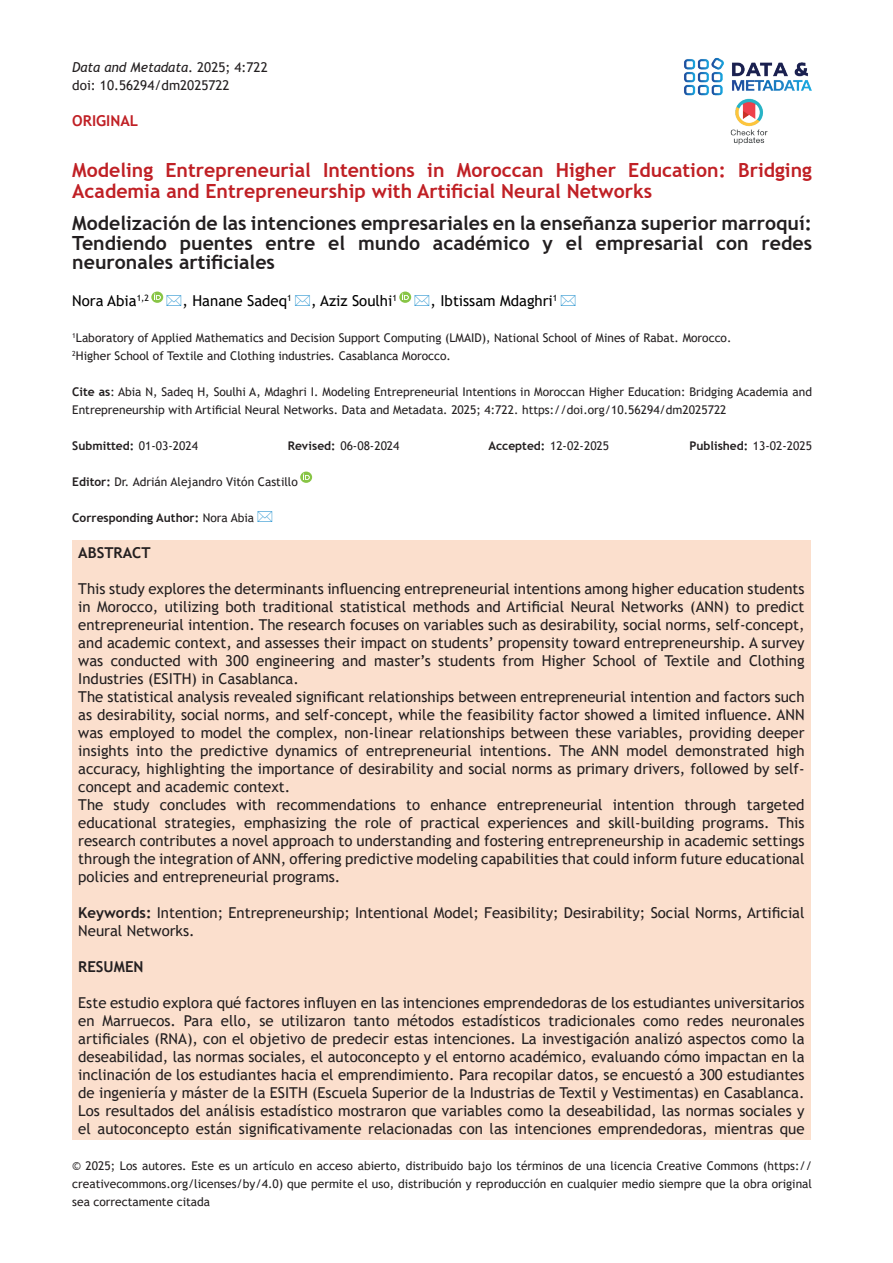
<style>
.page{position:relative;width:893px;height:1263px;background:#fff}
.page>*{position:absolute;margin:0;border:0;box-sizing:border-box;transform-origin:0 0}
.t1{font:700 19.5px/19.5px "Trebuchet MS";color:#231f20;text-align:justify}
.t2{font:700 19.5px/21px "Trebuchet MS";color:#c02025}
.Body_Text{font:15px/18px "Trebuchet MS";color:#231f20;text-align:justify}
.t3{font:15px "Trebuchet MS";color:#000}
.Heading_1{font:700 15px "Trebuchet MS";color:#231f20}
.t4{font:700 15px "Trebuchet MS";color:#c02025}
.t5{font:italic 13.5px "Trebuchet MS";color:#231f20}
.t6{font:13.5px "Trebuchet MS";color:#231f20}
.t7{font:12px/18px "Trebuchet MS";color:#231f20;text-align:justify}
.t8{font:700 12px "Trebuchet MS";color:#231f20}
.s1{font-style:normal}
.s2{font-weight:700}
.s3{font-weight:400}
</style>
<div class="page">
<img style="left:684px;top:57px;width:128px;height:39px">
<img style="left:730px;top:98px;width:38px;height:47px">
<div style="left:72px;top:540px;width:739px;height:600px;background:#fbdfcd"></div>
<svg style="left:300px;top:472px;width:12px;height:11px"></svg>
<svg style="left:151px;top:292px;width:13px;height:11px"></svg>
<svg style="left:399px;top:292px;width:13px;height:11px"></svg>
<p class="t5" style="left:72px;top:59px;width:197px">Data and Metadata<span class="s1">. 2025; 4:722</span></p>
<p class="t6" style="left:72px;top:77px;width:159px">doi: 10.56294/dm2025722</p>
<p class="t4" style="left:72px;top:111px;width:67px">ORIGINAL</p>
<p class="t2" style="left:72px;top:159px;width:741px">Modeling Entrepreneurial Intentions in Moroccan Higher Education: Bridging<br>Academia and Entrepreneurship with Artificial Neural Networks</p>
<p class="t1" style="left:72px;top:214px;width:741px">Modelización de las intenciones empresariales en la enseñanza superior marroquí:<br>Tendiendo puentes entre el mundo académico y el empresarial con redes neuronales artificiales</p>
<p class="t3" style="left:72px;top:291px;width:78px">Nora Abia<sup>1,2</sup></p>
<p class="t3" style="left:182px;top:291px;width:111px">, Hanane Sadeq<sup>1</sup></p>
<p class="t3" style="left:311px;top:291px;width:88px">, Aziz Soulhi<sup>1</sup></p>
<p class="t3" style="left:430px;top:291px;width:129px">, Ibtissam Mdaghri<sup>1</sup></p>
<p class="t7" style="left:72px;top:329px;width:661px"><sup>1</sup>Laboratory of Applied Mathematics and Decision Support Computing (LMAID), National School of Mines of Rabat. Morocco.</p>
<p class="t7" style="left:72px;top:347px;width:380px"><sup>2</sup>Higher School of Textile and Clothing industries. Casablanca Morocco.</p>
<p class="t7" style="left:72px;top:383px;width:741px"><span class="s2">Cite as</span>: Abia N, Sadeq H, Soulhi A, Mdaghri I. Modeling Entrepreneurial Intentions in Moroccan Higher Education: Bridging Academia and<br>Entrepreneurship with Artificial Neural Networks. Data and Metadata. 2025; 4:722. https://doi.org/10.56294/dm2025722</p>
<p class="t8" style="left:72px;top:438px;width:127px">Submitted: <span class="s3">01-03-2024</span></p>
<p class="t7" style="left:288px;top:437px;width:113px"><span class="s2">Revised:</span> 06-08-2024</p>
<p class="t7" style="left:488px;top:437px;width:122px"><span class="s2">Accepted:</span> 12-02-2025</p>
<p class="t8" style="left:689px;top:438px;width:124px">Published: <span class="s3">13-02-2025</span></p>
<p class="t7" style="left:72px;top:473px;width:227px"><span class="s2">Editor:</span> Dr. Adrián Alejandro Vitón Castillo</p>
<p class="t8" style="left:72px;top:510px;width:183px">Corresponding Author: <span class="s3">Nora Abia</span></p>
<p class="Heading_1" style="left:78px;top:543px;width:74px">ABSTRACT</p>
<p class="Body_Text" style="left:78px;top:580px;width:728px">This study explores the determinants influencing entrepreneurial intentions among higher education students in Morocco, utilizing both traditional statistical methods and Artificial Neural Networks (ANN) to predict entrepreneurial intention. The research focuses on variables such as desirability, social norms, self-concept, and academic context, and assesses their impact on students’ propensity toward entrepreneurship. A survey was conducted with 300 engineering and master’s students from Higher School of Textile and Clothing Industries (ESITH) in Casablanca.</p>
<p class="Body_Text" style="left:78px;top:688px;width:728px">The statistical analysis revealed significant relationships between entrepreneurial intention and factors such as desirability, social norms, and self-concept, while the feasibility factor showed a limited influence. ANN was employed to model the complex, non-linear relationships between these variables, providing deeper insights into the predictive dynamics of entrepreneurial intentions. The ANN model demonstrated high accuracy, highlighting the importance of desirability and social norms as primary drivers, followed by self&shy;concept and academic context.</p>
<p class="Body_Text" style="left:78px;top:796px;width:728px">The study concludes with recommendations to enhance entrepreneurial intention through targeted educational strategies, emphasizing the role of practical experiences and skill-building programs. This research contributes a novel approach to understanding and fostering entrepreneurship in academic settings through the integration of ANN, offering predictive modeling capabilities that could inform future educational policies and entrepreneurial programs.</p>
<p class="Body_Text" style="left:78px;top:904px;width:728px"><span class="s2">Keywords:</span> Intention; Entrepreneurship; Intentional Model; Feasibility; Desirability; Social Norms, Artificial<br>Neural Networks.</p>
<p class="Heading_1" style="left:78px;top:957px;width:67px">RESUMEN</p>
<p class="Body_Text" style="left:78px;top:994px;width:728px">Este estudio explora qué factores influyen en las intenciones emprendedoras de los estudiantes universitarios en Marruecos. Para ello, se utilizaron tanto métodos estadísticos tradicionales como redes neuronales artificiales (RNA), con el objetivo de predecir estas intenciones. La investigación analizó aspectos como la deseabilidad, las normas sociales, el autoconcepto y el entorno académico, evaluando cómo impactan en la inclinación de los estudiantes hacia el emprendimiento. Para recopilar datos, se encuestó a 300 estudiantes de ingeniería y máster de la ESITH (Escuela Superior de la Industrias de Textil y Vestimentas) en Casablanca.</p>
<p class="Body_Text" style="left:78px;top:1102px;width:728px">Los resultados del análisis estadístico mostraron que variables como la deseabilidad, las normas sociales y el autoconcepto están significativamente relacionadas con las intenciones emprendedoras, mientras que</p>
<p class="t7" style="left:72px;top:1157px;width:741px">© 2025; Los autores. Este es un artículo en acceso abierto, distribuido bajo los términos de una licencia Creative Commons (https:// creativecommons.org/licenses/by/4.0) que permite el uso, distribución y reproducción en cualquier medio siempre que la obra original sea correctamente citada</p>
</div>
